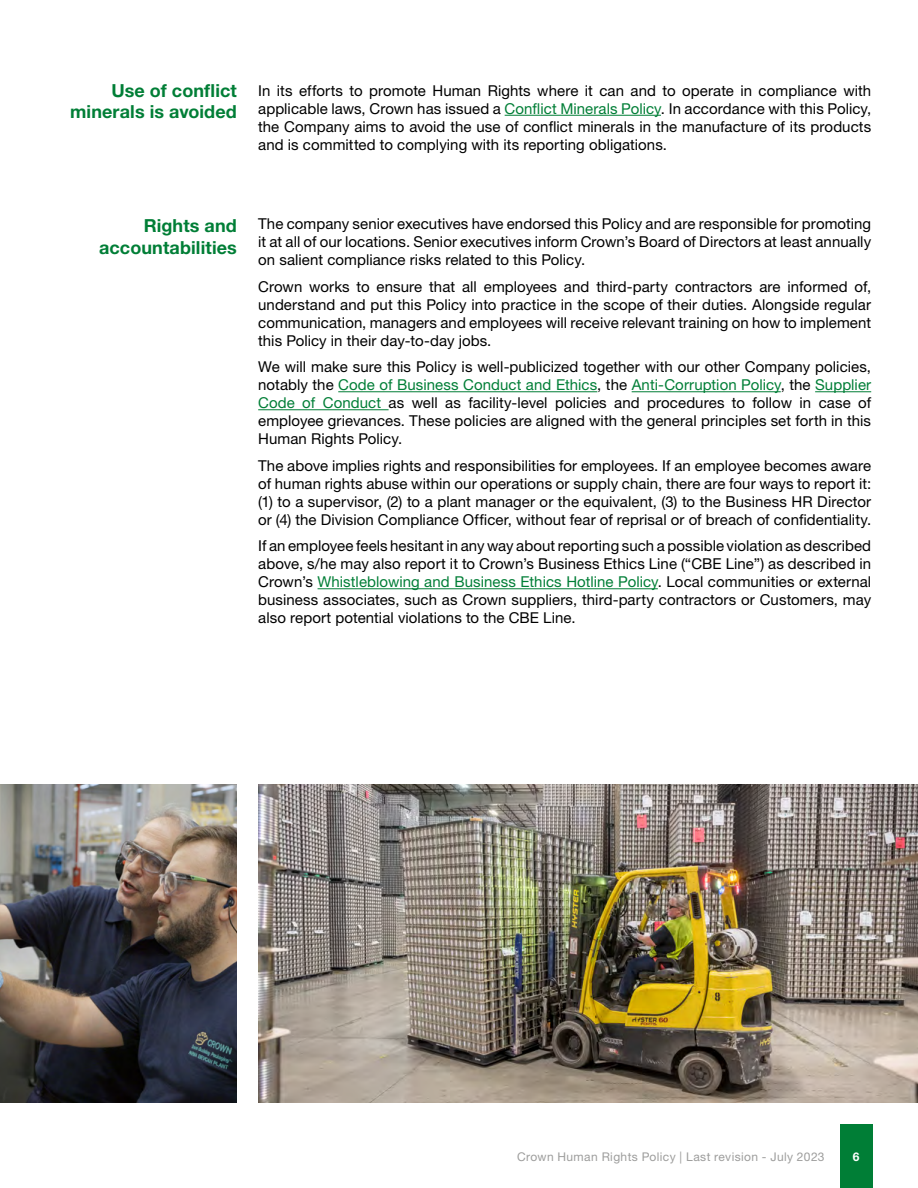
<style>
.page{position:relative;width:918px;height:1188px;background:#fff}
.page>*{position:absolute;margin:0;border:0;box-sizing:border-box;transform-origin:0 0}
.t1{font:700 18px/21.6px "Helvetica Neue LT Std";letter-spacing:.005em;color:#007e36;text-align:right}
.t2{font:15px/18px "Helvetica Neue LT Std";letter-spacing:.005em;color:#000;text-align:justify}
.t3{font:12px "Helvetica Neue LT Std";letter-spacing:.035em;color:#9d9d9c}
.t4{font:700 12px "Helvetica Neue LT Std";color:#fff}
.s1{color:#007e36}
</style>
<div class="page">
<div style="left:840px;top:1124px;width:33px;height:64px;background:#007e36"></div>
<hr style="left:505px;top:115px;width:156px;height:1px;background:#007e36">
<hr style="left:338px;top:391px;width:259px;height:1px;background:#007e36">
<hr style="left:632px;top:391px;width:149px;height:1px;background:#007e36">
<hr style="left:815px;top:391px;width:56px;height:1px;background:#007e36">
<hr style="left:258px;top:409px;width:131px;height:1px;background:#007e36">
<hr style="left:318px;top:588px;width:340px;height:1px;background:#007e36">
<img style="left:258px;top:784px;width:660px;height:319px">
<img style="left:0;top:784px;width:237px;height:319px">
<p class="t1" style="left:70px;top:79px;width:168px">Use of conflict minerals is avoided</p>
<p class="t2" style="left:258px;top:81px;width:615px">In its efforts to promote Human Rights where it can and to operate in compliance with applicable laws, Crown has issued a <span class="s1">Conflict Minerals Policy</span>. In accordance with this Policy, the Company aims to avoid the use of conflict minerals in the manufacture of its products and is committed to complying with its reporting obligations.</p>
<p class="t1" style="left:99px;top:214px;width:139px">Rights and accountabilities</p>
<p class="t2" style="left:258px;top:215px;width:615px">The company senior executives have endorsed this Policy and are responsible for promoting it at all of our locations. Senior executives inform Crown’s Board of Directors at least annually on salient compliance risks related to this Policy.</p>
<p class="t2" style="left:258px;top:277px;width:615px">Crown works to ensure that all employees and third-party contractors are informed of, understand and put this Policy into practice in the scope of their duties. Alongside regular communication, managers and employees will receive relevant training on how to implement this Policy in their day-to-day jobs.</p>
<p class="t2" style="left:258px;top:358px;width:615px">We will make sure this Policy is well-publicized together with our other Company policies, notably the <span class="s1">Code of Business Conduct and Ethics</span>, the <span class="s1">Anti-Corruption Policy</span>, the <span class="s1">Supplier Code of Conduct</span> as well as facility-level policies and procedures to follow in case of employee grievances. These policies are aligned with the general principles set forth in this Human Rights Policy.</p>
<p class="t2" style="left:258px;top:456px;width:615px">The above implies rights and responsibilities for employees. If an employee becomes aware of human rights abuse within our operations or supply chain, there are four ways to report it: (1) to a supervisor, (2) to a plant manager or the equivalent, (3) to the Business HR Director or (4) the Division Compliance Officer, without fear of reprisal or of breach of confidentiality.</p>
<p class="t2" style="left:258px;top:537px;width:615px">If an employee feels hesitant in any way about reporting such a possible violation as described above, s/he may also report it to Crown’s Business Ethics Line (“CBE Line”) as described in Crown’s <span class="s1">Whistleblowing and Business Ethics Hotline Policy</span>. Local communities or external business associates, such as Crown suppliers, third-party contractors or Customers, may also report potential violations to the CBE Line.</p>
<p class="t3" style="left:517px;top:1150px;width:309px">Crown Human Rights Policy | Last revision - July 2023</p>
<p class="t4" style="left:853px;top:1150px;width:8px">6</p>
</div>
